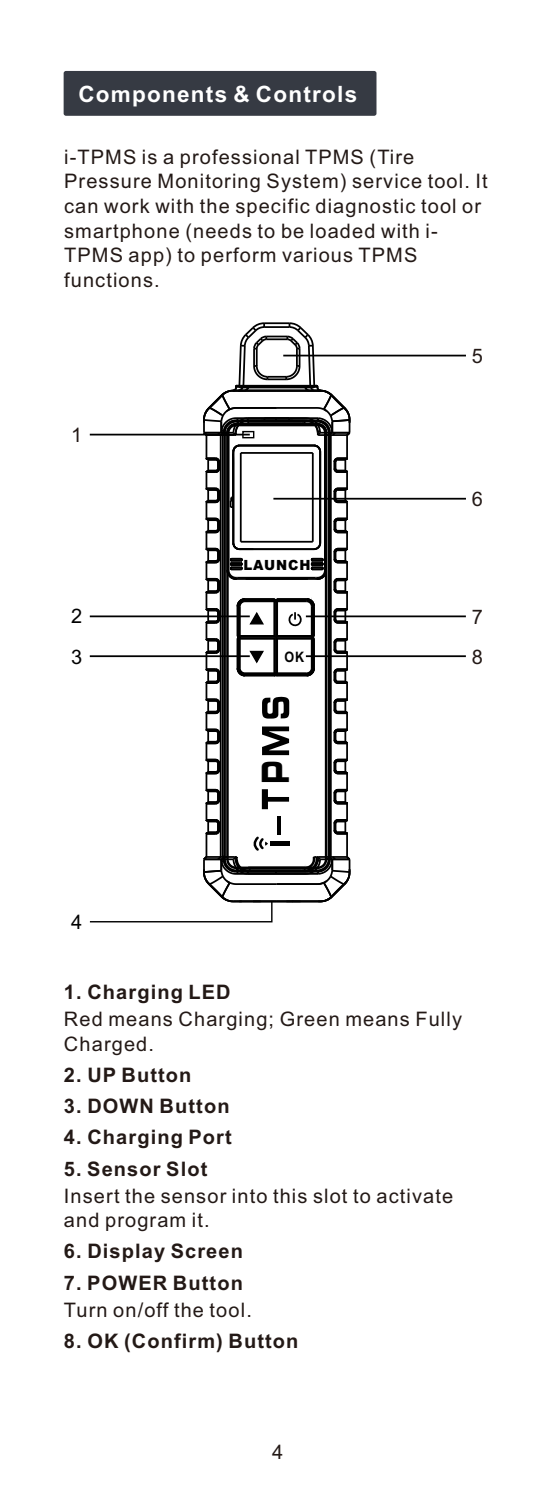
<style>
.page{position:relative;width:553px;height:1489px;background:#fff}
.page>*{position:absolute;margin:0;border:0;box-sizing:border-box;transform-origin:0 0}
.t1{font:40.75px "H Yk 1 gj";color:#000;scale:.76 1}
.t2{font:700 22.5px "Arial";letter-spacing:.055em;color:#fff}
.t3{font:20px/24.5px "Arial";letter-spacing:.055em;color:#231916}
.t4{font:700 20px "Arial";letter-spacing:.055em;color:#231916}
.t5{font:20px/40.2px "Arial";color:#000}
.t6{font:700 14.5px "Arial";color:#000;scale:.87 1}
.t7{font:900 14px "Arial";letter-spacing:.065em;color:#000;scale:.95 1}
</style>
<div class="page">
<hr style="left:283px;top:354px;width:183px;height:2px;background:#000">
<hr style="left:273px;top:498px;width:193px;height:1px;background:#000">
<div style="left:64px;top:71px;width:312px;height:45px;background:#363a43;border-radius:2px"></div>
<hr style="left:306px;top:615px;width:160px;height:2px;background:#000">
<hr style="left:306px;top:655px;width:160px;height:2px;background:#000">
<svg style="left:89px;top:322px;width:263px;height:601px"></svg>
<p class="t2" style="left:78px;top:85px;width:280px">Components &amp; Controls</p>
<p class="t3" style="left:64px;top:146px;width:425px">i-TPMS is a professional TPMS (Tire Pressure Monitoring System) service tool. It can work with the specific diagnostic tool or smartphone (needs to be loaded with i-TPMS app) to perform various TPMS functions.</p>
<p class="t3" style="left:71px;top:424px;width:13px">1</p>
<p class="t5" style="left:71px;top:598px;width:13px">2<br>3</p>
<p class="t7" style="left:243px;top:559px;width:72px">LAUNCH</p>
<p class="t6" style="left:284px;top:651px;width:24px">OK</p>
<h1 class="t1" style="left:258px;top:783px;width:34px;rotate:-90deg">P</h1>
<p class="t3" style="left:472px;top:345px;width:13px">5</p>
<p class="t3" style="left:472px;top:488px;width:13px">6</p>
<p class="t3" style="left:472px;top:599px;width:13px;line-height:39.8px">7<br>8</p>
<p class="t5" style="left:71px;top:903px;width:13px">4</p>
<p class="t4" style="left:64px;top:984px;width:168px">1. Charging LED</p>
<p class="t3" style="left:64px;top:1008px;width:399px">Red means Charging; Green means Fully<br>Charged.</p>
<p class="t4" style="left:64px;top:1067px;width:129px">2. UP Button</p>
<p class="t4" style="left:64px;top:1098px;width:167px">3. DOWN Button</p>
<p class="t4" style="left:64px;top:1129px;width:169px">4. Charging Port</p>
<p class="t3" style="left:64px;top:1184px;width:391px">Insert the sensor into this slot to activate and program it.</p>
<p class="t4" style="left:64px;top:1161px;width:145px">5. Sensor Slot</p>
<p class="t4" style="left:64px;top:1243px;width:180px">6. Display Screen</p>
<p class="t4" style="left:64px;top:1274px;width:180px">7. POWER Button</p>
<p class="t3" style="left:64px;top:1298px;width:189px">Turn on/off the tool.</p>
<p class="t4" style="left:64px;top:1333px;width:236px">8. OK (Confirm) Button</p>
<p class="t3" style="left:272px;top:1441px;width:13px">4</p>
</div>
